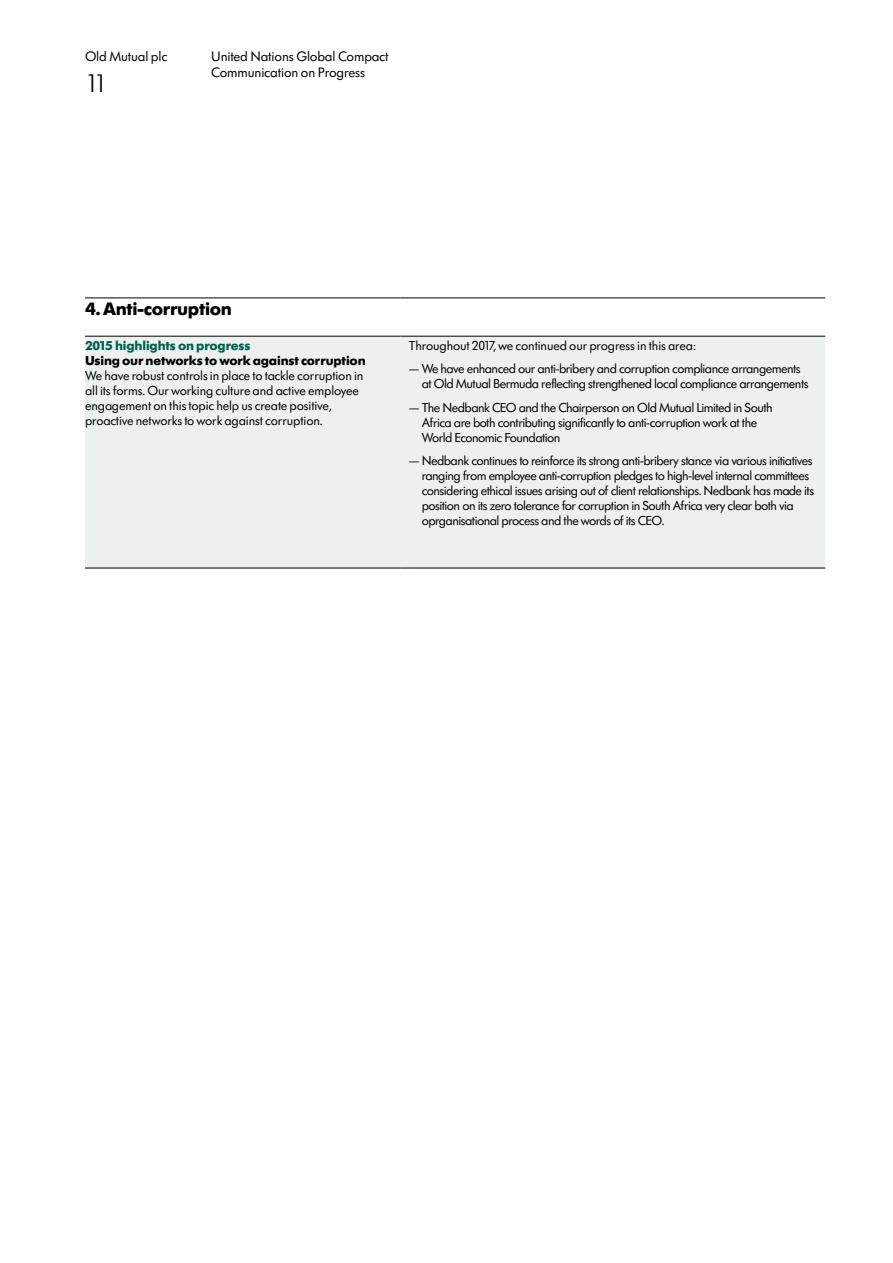
<style>
.page{position:relative;width:893px;height:1263px;background:#fff}
.page>*{position:absolute;margin:0;border:0;box-sizing:border-box;transform-origin:0 0}
.t1{font:300 27px "Futura SBOP";color:#000}
.t2{font:700 18.75px "Futura SBOP";letter-spacing:-.02em;color:#000}
.t3{font:14.25px/16px "Futura SBOP";letter-spacing:-.01em;color:#000}
.t4{font:13.5px/15px "Futura SBOP";letter-spacing:-.04em;color:#000}
.t5{font:13.5px/15px "Futura SBOP";letter-spacing:-.01em;color:#000}
.t6{font:700 13.5px "Futura SBOP";letter-spacing:-.01em;color:#000}
.t7{font:700 13.5px "Futura SBOP";letter-spacing:-.01em;color:#00614f}
</style>
<div class="page">
<div style="left:85px;top:337px;width:740px;height:231px;background:#ecf0ef"></div>
<hr style="left:85px;top:568px;width:315px;height:1px;background:#000">
<hr style="left:409px;top:568px;width:416px;height:1px;background:#000">
<hr style="left:85px;top:298px;width:315px;height:1px;background:#000">
<hr style="left:409px;top:298px;width:416px;height:1px;background:#000">
<hr style="left:85px;top:336px;width:315px;height:1px;background:#000">
<hr style="left:409px;top:336px;width:416px;height:1px;background:#000">
<p class="t3" style="left:85px;top:49px;width:84px">Old Mutual plc</p>
<h1 class="t1" style="left:85px;top:69px;width:24px">11</h1>
<p class="t3" style="left:211px;top:49px;width:179px">United Nations Global Compact<br>Communication on Progress</p>
<h2 class="t2" style="left:85px;top:299px;width:148px">4. Anti-corruption</h2>
<p class="t7" style="left:85px;top:338px;width:167px">2015 highlights on progress</p>
<p class="t6" style="left:85px;top:353px;width:282px">Using our networks to work against corruption</p>
<p class="t5" style="left:85px;top:368px;width:280px">We have robust controls in place to tackle corruption in all its forms. Our working culture and active employee engagement on this topic help us create positive, proactive networks to work against corruption.</p>
<p class="t5" style="left:409px;top:338px;width:288px">Throughout 2017, we continued our progress in this area:</p>
<p class="t4" style="left:422px;top:362px;width:388px;text-indent:-13px">— We have enhanced our anti-bribery and corruption compliance arrangements at Old Mutual Bermuda reflecting strengthened local compliance arrangements</p>
<p class="t4" style="left:422px;top:400px;width:352px;text-indent:-13px">— The Nedbank CEO and the Chairperson on Old Mutual Limited in South<br>Africa are both contributing significantly to anti-corruption work at the<br>World Economic Foundation</p>
<p class="t4" style="left:422px;top:454px;width:394px;text-indent:-13px">— Nedbank continues to reinforce its strong anti-bribery stance via various initiatives ranging from employee anti-corruption pledges to high-level internal committees considering ethical issues arising out of client relationships. Nedbank has made its position on its zero tolerance for corruption in South Africa very clear both via oprganisational process and the words of its CEO.</p>
</div>
